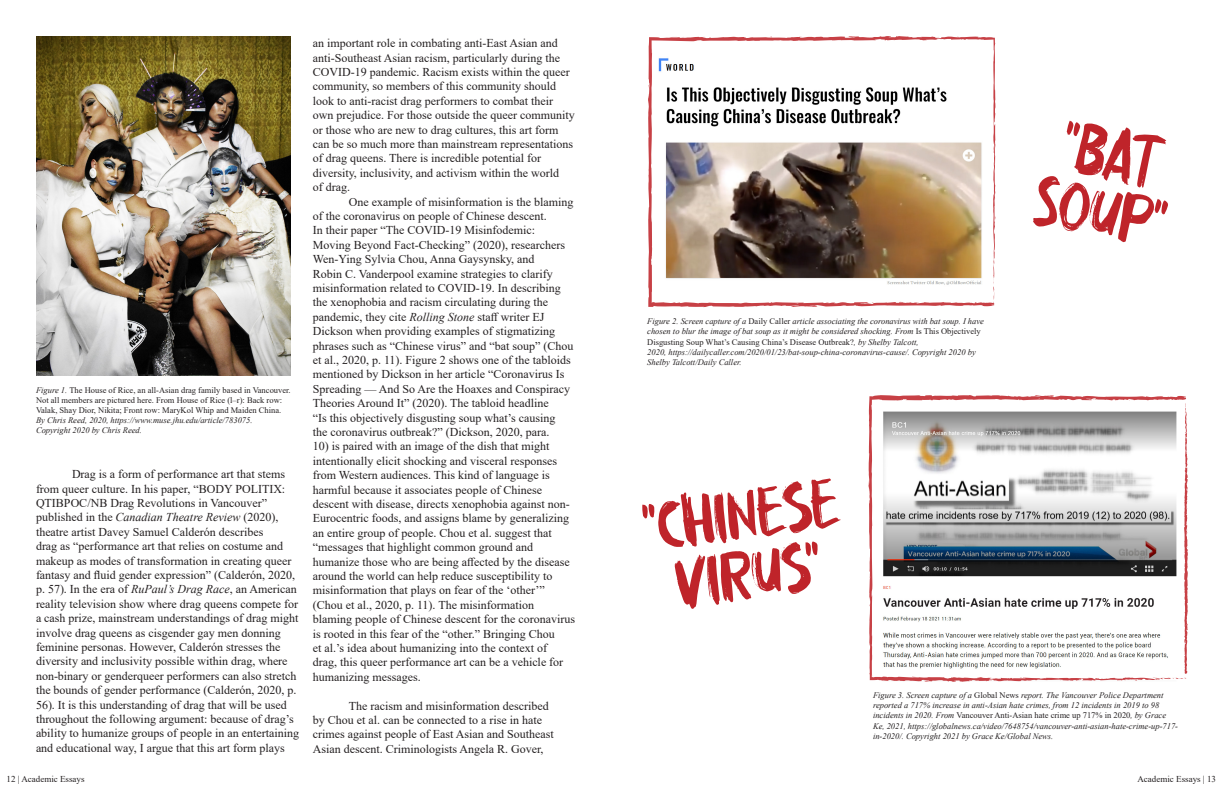
<style>
.page{position:relative;width:1224px;height:792px;background:#fff}
.page>*{position:absolute;margin:0;border:0;box-sizing:border-box;transform-origin:0 0}
.body{font:72px/60px "Eatbreak";color:#bf242a}
.body-2{font:12px/14.4px "Times New Roman";color:#231f20}
.t1{font:9px "Times New Roman";color:#231f20}
.citations__captions__descriptions{font:italic 8.5px/10.2px "Times New Roman";color:#231f20}
.citations__captions__descriptions-2{font:8.5px/10.2px "Times New Roman";color:#231f20}
.s1{font-style:italic}
.s2{font-style:normal}
</style>
<div class="page">
<img style="left:36px;top:36px;width:255px;height:340px">
<img style="left:648px;top:36px;width:348px;height:271px">
<svg style="left:994px;top:144px;width:2px;height:6px"></svg>
<svg style="left:788px;top:37px;width:5px;height:5px"></svg>
<svg style="left:936px;top:37px;width:9px;height:3px"></svg>
<svg style="left:993px;top:280px;width:2px;height:26px"></svg>
<svg style="left:993px;top:246px;width:3px;height:19px"></svg>
<svg style="left:993px;top:175px;width:3px;height:21px"></svg>
<svg style="left:765px;top:37px;width:10px;height:5px"></svg>
<svg style="left:869px;top:395px;width:317px;height:287px"></svg>
<svg style="left:990px;top:678px;width:6px;height:3px"></svg>
<svg style="left:1153px;top:677px;width:10px;height:4px"></svg>
<svg style="left:1112px;top:678px;width:12px;height:3px"></svg>
<svg style="left:869px;top:667px;width:4px;height:9px"></svg>
<svg style="left:1172px;top:397px;width:16px;height:282px"></svg>
<p class="citations__captions__descriptions-2" style="left:36px;top:384px;width:256px"><span class="s1">Figure 1.</span> The House of Rice, an all-Asian drag family based in Vancouver.<br>Not all members are pictured here. From House of Rice (l–r): Back row:<br>Valak, Shay Dior, Nikita; Front row: MaryKol Whip and Maiden China.<br><span class="s1">By Chris Reed, 2020, https://www.muse.jhu.edu/article/783075.</span></p>
<p class="citations__captions__descriptions" style="left:36px;top:425px;width:108px">Copyright 2020 by Chris Reed.</p>
<p class="body-2" style="left:36px;top:467px;width:265px;text-indent:36px">Drag is a form of performance art that stems from queer culture. In his paper, “BODY POLITIX:<br>QTIBPOC/NB Drag Revolutions in Vancouver” published in the <span class="s1">Canadian Theatre Review</span> (2020), theatre artist Davey Samuel Calderón describes<br>drag as “performance art that relies on costume and makeup as modes of transformation in creating queer fantasy and fluid gender expression” (Calderón, 2020, p. 57). In the era of <span class="s1">RuPaul’s Drag Race</span>, an American reality television show where drag queens compete for a cash prize, mainstream understandings of drag might involve drag queens as cisgender gay men donning feminine personas. However, Calderón stresses the diversity and inclusivity possible within drag, where non-binary or genderqueer performers can also stretch the bounds of gender performance (Calderón, 2020, p.<br>56). It is this understanding of drag that will be used throughout the following argument: because of drag’s ability to humanize groups of people in an entertaining and educational way, I argue that this art form plays</p>
<p class="body-2" style="left:313px;top:36px;width:263px">an important role in combating anti-East Asian and anti-Southeast Asian racism, particularly during the COVID-19 pandemic. Racism exists within the queer community, so members of this community should look to anti-racist drag performers to combat their own prejudice. For those outside the queer community or those who are new to drag cultures, this art form can be so much more than mainstream representations of drag queens. There is incredible potential for diversity, inclusivity, and activism within the world</p>
<p class="body-2" style="left:313px;top:180px;width:39px">of drag.</p>
<p class="body-2" style="left:313px;top:194px;width:262px;text-indent:36px">One example of misinformation is the blaming of the coronavirus on people of Chinese descent.<br>In their paper “The COVID-19 Misinfodemic:<br>Moving Beyond Fact-Checking” (2020), researchers Wen-Ying Sylvia Chou, Anna Gaysynsky, and<br>Robin C. Vanderpool examine strategies to clarify misinformation related to COVID-19. In describing the xenophobia and racism circulating during the pandemic, they cite <span class="s1">Rolling Stone</span> staff writer EJ Dickson when providing examples of stigmatizing phrases such as “Chinese virus” and “bat soup” (Chou et al., 2020, p. 11). Figure 2 shows one of the tabloids mentioned by Dickson in her article “Coronavirus Is Spreading — And So Are the Hoaxes and Conspiracy Theories Around It” (2020). The tabloid headline<br>“Is this objectively disgusting soup what’s causing<br>the coronavirus outbreak?” (Dickson, 2020, para.</p>
<p class="body-2" style="left:313px;top:439px;width:264px">10) is paired with an image of the dish that might intentionally elicit shocking and visceral responses from Western audiences. This kind of language is harmful because it associates people of Chinese descent with disease, directs xenophobia against non-Eurocentric foods, and assigns blame by generalizing an entire group of people. Chou et al. suggest that “messages that highlight common ground and humanize those who are being affected by the disease around the world can help reduce susceptibility to misinformation that plays on fear of the ‘other’” (Chou et al., 2020, p. 11). The misinformation blaming people of Chinese descent for the coronavirus is rooted in this fear of the “other.” Bringing Chou<br>et al.’s idea about humanizing into the context of<br>drag, this queer performance art can be a vehicle for humanizing messages.</p>
<p class="body-2" style="left:313px;top:698px;width:242px;text-indent:36px">The racism and misinformation described by Chou et al. can be connected to a rise in hate crimes against people of East Asian and Southeast Asian descent. Criminologists Angela R. Gover,</p>
<p class="citations__captions__descriptions" style="left:647px;top:316px;width:338px">Figure 2. Screen capture of a <span class="s2">Daily Caller</span> article associating the coronavirus with bat soup. I have chosen to blur the image of bat soup as it might be considered shocking. From <span class="s2">Is This Objectively<br>Disgusting Soup What’s Causing China’s Disease Outbreak?</span>, by Shelby Talcott,</p>
<p class="citations__captions__descriptions" style="left:647px;top:347px;width:330px">2020, https://dailycaller.com/2020/01/23/bat-soup-china-coronavirus-cause/. Copyright 2020 by<br>Shelby Talcott/Daily Caller.</p>
<p class="body" style="left:639px;top:498px;width:198px;rotate:-8deg">"Chinese</p>
<p class="body" style="left:672px;top:554px;width:148px;rotate:-8deg">Virus"</p>
<p class="body" style="left:1053px;top:110px;width:133px;rotate:11deg">"Bat<br>Soup"</p>
<p class="citations__captions__descriptions" style="left:873px;top:690px;width:307px">Figure 3. Screen capture of a <span class="s2">Global News</span> report. The Vancouver Police Department reported a 717% increase in anti-Asian hate crimes, from 12 incidents in 2019 to 98 incidents in 2020. From <span class="s2">Vancouver Anti-Asian hate crime up 717% in 2020</span>, by Grace Ke, 2021, https://globalnews.ca/video/7648754/vancouver-anti-asian-hate-crime-up-717- in-2020/. Copyright 2021 by Grace Ke/Global News.</p>
<p class="t1" style="left:7px;top:773px;width:80px">12 | Academic Essays</p>
<p class="t1" style="left:1137px;top:773px;width:80px">Academic Essays | 13</p>
</div>
